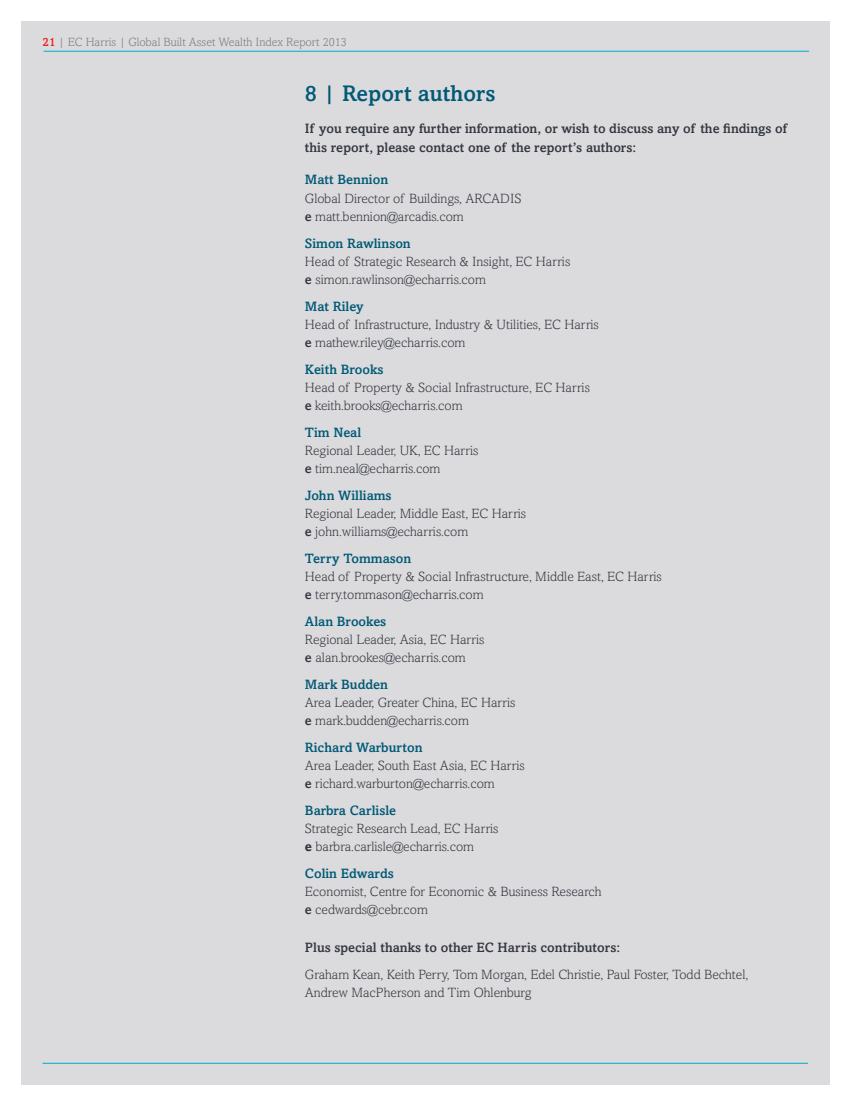
<style>
.page{position:relative;width:851px;height:1106px;background:#fff}
.page>*{position:absolute;margin:0;border:0;box-sizing:border-box;transform-origin:0 0}
.t1{font:500 22.5px "Amasis MT Std";color:#005976}
.t2{font:300 13.5px/18px "Amasis MT Std";color:#32363f}
.t3{font:500 13.5px/19.5px "Amasis MT Std";color:#32363f}
.t4{font:500 13.5px "Amasis MT Std";color:#005976}
.t5{font:300 12px "Amasis MT Std";color:#797c82}
.s1{font-weight:500;color:#ed1d24}
.s2{font-weight:500}
.s3{font-weight:700}
</style>
<div class="page">
<div style="left:21px;top:21px;width:808px;height:1063px;background:#dbdbdd"></div>
<hr style="left:44px;top:51px;width:765px;height:1px;background:#00accd">
<hr style="left:43px;top:1063px;width:764px;height:1px;background:#00accd">
<p class="t5" style="left:43px;top:35px;width:305px"><span class="s1">21</span> | EC Harris | Global Built Asset Wealth Index Report 2013</p>
<p class="t1" style="left:305px;top:80px;width:192px">8 | Report authors</p>
<p class="t3" style="left:305px;top:118px;width:483px">If you require any further information, or wish to discuss any of the findings of this report, please contact one of the report’s authors:</p>
<p class="t4" style="left:305px;top:171px;width:85px">Matt Bennion</p>
<p class="t2" style="left:305px;top:189px;width:218px">Global Director of Buildings, ARCADIS</p>
<p class="t2" style="left:305px;top:207px;width:160px"><span class="s2">e</span> matt.bennion@arcadis.com</p>
<p class="t4" style="left:305px;top:235px;width:107px">Simon Rawlinson</p>
<p class="t2" style="left:305px;top:252px;width:267px">Head of Strategic Research &amp; Insight, EC Harris</p>
<p class="t2" style="left:305px;top:270px;width:182px"><span class="s2">e</span> simon.rawlinson@echarris.com</p>
<p class="t4" style="left:305px;top:298px;width:60px">Mat Riley</p>
<p class="t2" style="left:305px;top:315px;width:295px">Head of Infrastructure, Industry &amp; Utilities, EC Harris</p>
<p class="t2" style="left:305px;top:333px;width:162px"><span class="s2">e</span> mathew.riley@echarris.com</p>
<p class="t4" style="left:305px;top:361px;width:80px">Keith Brooks</p>
<p class="t2" style="left:305px;top:378px;width:286px">Head of Property &amp; Social Infrastructure, EC Harris</p>
<p class="t2" style="left:305px;top:396px;width:159px"><span class="s2">e</span> keith.brooks@echarris.com</p>
<p class="t4" style="left:305px;top:424px;width:58px">Tim Neal</p>
<p class="t2" style="left:305px;top:441px;width:175px">Regional Leader, UK, EC Harris</p>
<p class="t2" style="left:305px;top:459px;width:137px"><span class="s2">e</span> tim.neal@echarris.com</p>
<p class="t4" style="left:305px;top:487px;width:88px">John Williams</p>
<p class="t2" style="left:305px;top:504px;width:223px">Regional Leader, Middle East, EC Harris</p>
<p class="t2" style="left:305px;top:522px;width:165px"><span class="s2">e</span> john.williams@echarris.com</p>
<p class="t4" style="left:305px;top:550px;width:108px">Terry Tommason</p>
<p class="t2" style="left:305px;top:567px;width:358px">Head of Property &amp; Social Infrastructure, Middle East, EC Harris</p>
<p class="t2" style="left:305px;top:585px;width:180px"><span class="s2">e</span> terry.tommason@echarris.com</p>
<p class="t4" style="left:305px;top:613px;width:83px">Alan Brookes</p>
<p class="t2" style="left:305px;top:630px;width:181px">Regional Leader, Asia, EC Harris</p>
<p class="t2" style="left:305px;top:648px;width:162px"><span class="s2">e</span> alan.brookes@echarris.com</p>
<p class="t4" style="left:305px;top:676px;width:84px">Mark Budden</p>
<p class="t2" style="left:305px;top:693px;width:212px">Area Leader, Greater China, EC Harris</p>
<p class="t2" style="left:305px;top:711px;width:165px"><span class="s2">e</span> mark.budden@echarris.com</p>
<p class="t4" style="left:305px;top:739px;width:119px">Richard Warburton</p>
<p class="t2" style="left:305px;top:756px;width:221px">Area Leader, South East Asia, EC Harris</p>
<p class="t2" style="left:305px;top:774px;width:191px"><span class="s2">e</span> richard.warburton@echarris.com</p>
<p class="t4" style="left:305px;top:802px;width:93px">Barbra Carlisle</p>
<p class="t2" style="left:305px;top:819px;width:195px">Strategic Research Lead, EC Harris</p>
<p class="t2" style="left:305px;top:837px;width:171px"><span class="s3">e</span> barbra.carlisle@echarris.com</p>
<p class="t4" style="left:305px;top:865px;width:90px">Colin Edwards</p>
<p class="t2" style="left:305px;top:882px;width:298px">Economist, Centre for Economic &amp; Business Research</p>
<p class="t2" style="left:305px;top:900px;width:124px"><span class="s2">e</span> cedwards@cebr.com</p>
<p class="t3" style="left:305px;top:937px;width:317px">Plus special thanks to other EC Harris contributors:</p>
<p class="t2" style="left:305px;top:965px;width:445px">Graham Kean, Keith Perry, Tom Morgan, Edel Christie, Paul Foster, Todd Bechtel,<br>Andrew MacPherson and Tim Ohlenburg</p>
</div>
